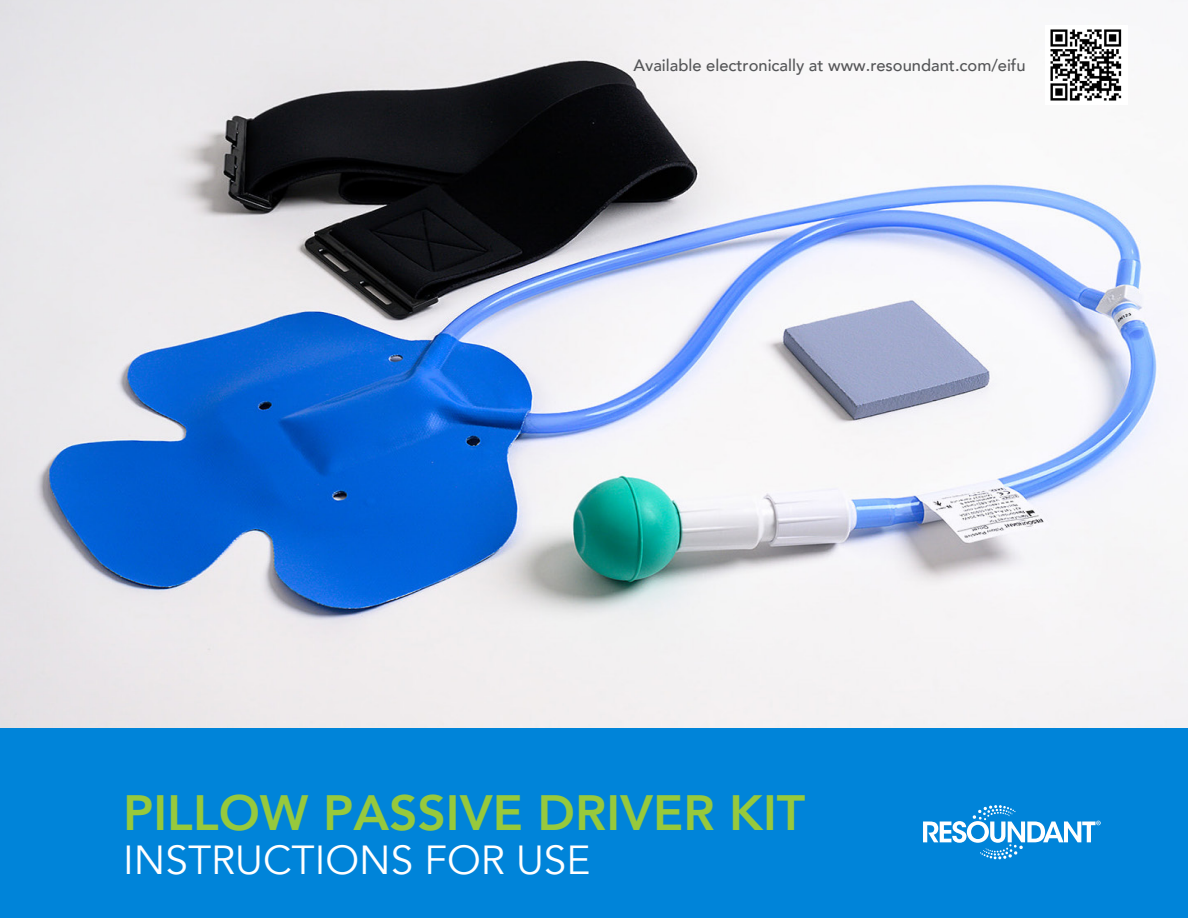
<style>
.page{position:relative;width:1188px;height:918px;background:#fff}
.page>*{position:absolute;margin:0;border:0;box-sizing:border-box;transform-origin:0 0}
.t1{font:800 49.5px "Avenir";color:#97c93c}
.t2{font:40.5px "Avenir";color:#fff}
.t3{font:500 16.5px "Avenir";color:#545557}
</style>
<div class="page">
<div style="left:0;top:727px;width:1188px;height:191px;background:#0084d9"></div>
<svg style="left:923px;top:805px;width:178px;height:54px"></svg>
<img style="left:0;top:0;width:1188px;height:727px">
<img style="left:1045px;top:25px;width:83px;height:79px">
<p class="t3" style="left:634px;top:51px;width:394px">Available electronically at www.resoundant.com/eifu</p>
<p class="t1" style="left:123px;top:774px;width:684px">PILLOW PASSIVE DRIVER KIT</p>
<p class="t2" style="left:123px;top:836px;width:469px">INSTRUCTIONS FOR USE</p>
</div>
